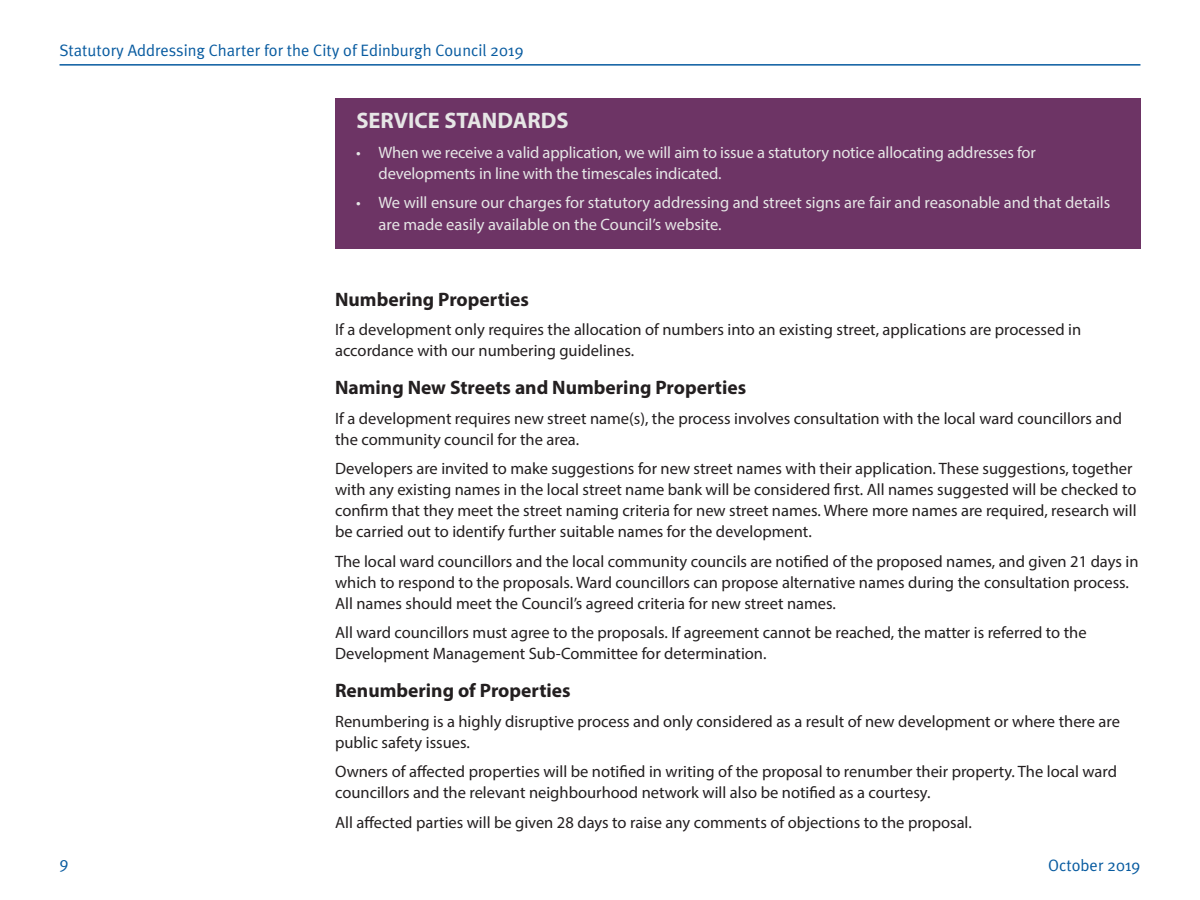
<style>
.page{position:relative;width:1200px;height:900px;background:#fff}
.page>*{position:absolute;margin:0;border:0;box-sizing:border-box;transform-origin:0 0}
.t1{font:700 22.5px "Myriad Pro";color:#e6e6e6}
.t2{font:700 19.5px "Myriad Pro";color:#231f20}
.t3{font:16.5px/21px "Myriad Pro";color:#231f20}
.t4{font:16.5px/21px "Myriad Pro";letter-spacing:-.01em;color:#e6e6e6}
.t5{font:16.5px "Meta Plus Normal";color:#085ba0}
.t6{font:16.5px "Meta Plus Normal Caps";color:#085ba0}
</style>
<div class="page">
<hr style="left:60px;top:64px;width:1080px;height:2px;background:#085ba0">
<div style="left:335px;top:98px;width:805px;height:150px;background:#6d3465"></div>
<p class="t5" style="left:60px;top:40px;width:465px">Statutory Addressing Charter for the City of Edinburgh Council 2019</p>
<h1 class="t1" style="left:356px;top:106px;width:214px">SERVICE STANDARDS</h1>
<p class="t4" style="left:379px;top:142px;width:659px;text-indent:-23px">• When we receive a valid application, we will aim to issue a statutory notice allocating addresses for developments in line with the timescales indicated.</p>
<p class="t4" style="left:379px;top:192px;width:733px;text-indent:-23px">• We will ensure our charges for statutory addressing and street signs are fair and reasonable and that details are made easily available on the Council’s website.</p>
<p class="t6" style="left:60px;top:855px;width:10px">9</p>
<p class="t2" style="left:335px;top:286px;width:195px">Numbering Properties</p>
<p class="t3" style="left:335px;top:319px;width:748px">If a development only requires the allocation of numbers into an existing street, applications are processed in accordance with our numbering guidelines.</p>
<p class="t2" style="left:335px;top:375px;width:413px">Naming New Streets and Numbering Properties</p>
<p class="t3" style="left:335px;top:407px;width:788px">If a development requires new street name(s), the process involves consultation with the local ward councillors and the community council for the area.</p>
<p class="t3" style="left:335px;top:458px;width:803px">Developers are invited to make suggestions for new street names with their application. These suggestions, together with any existing names in the local street name bank will be considered first. All names suggested will be checked to confirm that they meet the street naming criteria for new street names. Where more names are required, research will be carried out to identify further suitable names for the development.</p>
<p class="t3" style="left:335px;top:550px;width:805px">The local ward councillors and the local community councils are notified of the proposed names, and given 21 days in which to respond to the proposals. Ward councillors can propose alternative names during the consultation process.<br>All names should meet the Council’s agreed criteria for new street names.</p>
<p class="t3" style="left:335px;top:622px;width:753px">All ward councillors must agree to the proposals. If agreement cannot be reached, the matter is referred to the<br>Development Management Sub-Committee for determination.</p>
<p class="t2" style="left:335px;top:678px;width:237px">Renumbering of Properties</p>
<p class="t3" style="left:335px;top:710px;width:787px">Renumbering is a highly disruptive process and only considered as a result of new development or where there are public safety issues.</p>
<p class="t3" style="left:335px;top:761px;width:783px">Owners of affected properties will be notified in writing of the proposal to renumber their property. The local ward councillors and the relevant neighbourhood network will also be notified as a courtesy.</p>
<p class="t3" style="left:335px;top:811px;width:638px">All affected parties will be given 28 days to raise any comments of objections to the proposal.</p>
<p class="t5" style="left:1048px;top:855px;width:94px">October 2019</p>
</div>
